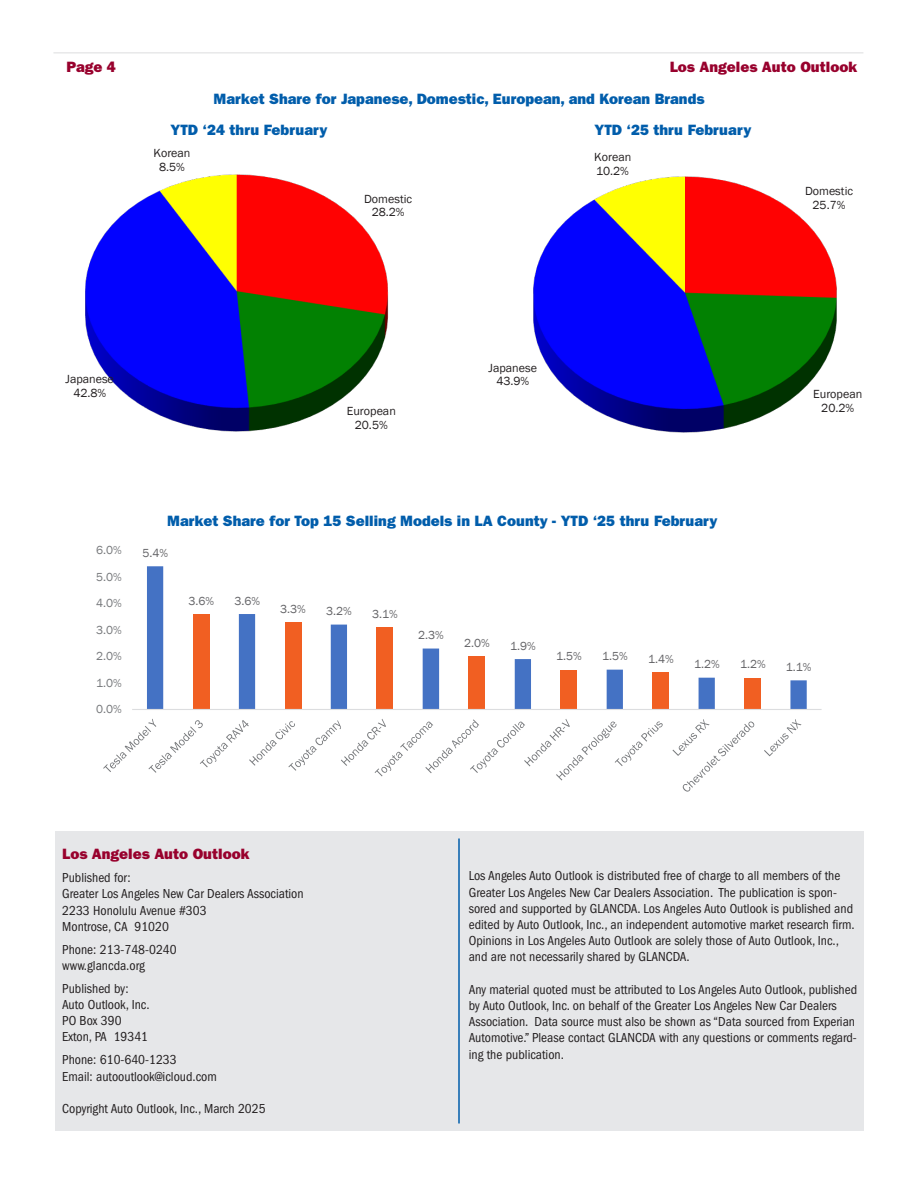
<style>
.page{position:relative;width:918px;height:1188px;background:#fff}
.page>*{position:absolute;margin:0;border:0;box-sizing:border-box;transform-origin:0 0}
.Graph_and_Table_Headers{font:15px "ITC Franklin Gothic Std Hvy";color:#015dab}
.t1{font:15px "ITC Franklin Gothic Std Hvy";color:#98012d}
.t2{font:condensed 13.5px/16.2px "ITC Franklin Gothic Std";color:#231f20}
.t3{font:12.15px/13.8px "Franklin Gothic";color:#231f20;text-align:center}
.t4{font:12px "Franklin Gothic";color:#636366}
.t5{font:12px "Franklin Gothic";color:#76787b}
</style>
<div class="page">
<img style="left:85px;top:174px;width:304px;height:258px">
<img style="left:533px;top:176px;width:304px;height:257px">
<div style="left:56px;top:831px;width:808px;height:300px;background:#e6e7e9"></div>
<hr style="left:53px;top:52px;width:810px;height:1px;background:#dcdddf">
<hr style="left:458px;top:838px;width:2px;height:285px;background:#015dab">
<svg style="left:147px;top:566px;width:660px;height:143px"></svg>
<hr style="left:132px;top:709px;width:690px;height:1px;background:#dcdddf">
<svg style="left:103px;top:719px;width:560px;height:62px"></svg>
<svg style="left:672px;top:719px;width:82px;height:73px"></svg>
<svg style="left:764px;top:719px;width:38px;height:37px"></svg>
<p class="t1" style="left:67px;top:58px;width:51px">Page 4</p>
<p class="t1" style="left:670px;top:58px;width:189px">Los Angeles Auto Outlook</p>
<p class="Graph_and_Table_Headers" style="left:214px;top:90px;width:492px">Market Share for Japanese, Domestic, European, and Korean Brands</p>
<p class="Graph_and_Table_Headers" style="left:171px;top:121px;width:159px">YTD ‘24 thru February</p>
<p class="Graph_and_Table_Headers" style="left:595px;top:121px;width:159px">YTD ‘25 thru February</p>
<p class="t3" style="left:153px;top:146px;width:39px">Korean<br>8.5%</p>
<p class="t3" style="left:364px;top:192px;width:50px">Domestic<br>28.2%</p>
<p class="t3" style="left:594px;top:150px;width:39px;text-align:left">Korean<br>10.2%</p>
<p class="t3" style="left:805px;top:184px;width:50px">Domestic<br>25.7%</p>
<p class="t3" style="left:66px;top:372px;width:50px">Japanese<br>42.8%</p>
<p class="t3" style="left:347px;top:404px;width:51px">European<br>20.5%</p>
<p class="t3" style="left:489px;top:361px;width:50px">Japanese<br>43.9%</p>
<p class="t3" style="left:813px;top:388px;width:51px">European<br>20.2%</p>
<p class="t5" style="left:96px;top:543px;width:27px">6.0%</p>
<p class="t5" style="left:96px;top:569px;width:27px">5.0%</p>
<p class="t5" style="left:96px;top:596px;width:27px">4.0%</p>
<p class="t5" style="left:96px;top:622px;width:27px">3.0%</p>
<p class="t5" style="left:96px;top:649px;width:27px">2.0%</p>
<p class="t5" style="left:96px;top:675px;width:27px">1.0%</p>
<p class="t5" style="left:96px;top:702px;width:27px">0.0%</p>
<p class="Graph_and_Table_Headers" style="left:167px;top:512px;width:552px">Market Share for Top 15 Selling Models in LA County - YTD ‘25 thru February</p>
<p class="t4" style="left:142px;top:545px;width:27px">5.4%</p>
<p class="t4" style="left:188px;top:593px;width:27px">3.6%</p>
<p class="t4" style="left:234px;top:593px;width:27px">3.6%</p>
<p class="t4" style="left:280px;top:601px;width:27px">3.3%</p>
<p class="t4" style="left:326px;top:604px;width:27px">3.2%</p>
<p class="t4" style="left:372px;top:607px;width:27px">3.1%</p>
<p class="t4" style="left:418px;top:628px;width:27px">2.3%</p>
<p class="t4" style="left:464px;top:636px;width:27px">2.0%</p>
<p class="t4" style="left:510px;top:638px;width:27px">1.9%</p>
<p class="t4" style="left:556px;top:649px;width:27px">1.5%</p>
<p class="t4" style="left:602px;top:649px;width:27px">1.5%</p>
<p class="t4" style="left:648px;top:652px;width:27px">1.4%</p>
<p class="t4" style="left:694px;top:657px;width:27px">1.2%</p>
<p class="t4" style="left:740px;top:657px;width:27px">1.2%</p>
<p class="t4" style="left:786px;top:660px;width:27px">1.1%</p>
<p class="t1" style="left:62px;top:845px;width:189px">Los Angeles Auto Outlook</p>
<p class="t2" style="left:62px;top:870px;width:70px">Published for:</p>
<p class="t2" style="left:62px;top:886px;width:243px">Greater Los Angeles New Car Dealers Association</p>
<p class="t2" style="left:62px;top:902px;width:146px">2233 Honolulu Avenue #303</p>
<p class="t2" style="left:62px;top:918px;width:108px">Montrose, CA 91020</p>
<p class="t2" style="left:62px;top:941px;width:116px">Phone: 213-748-0240</p>
<p class="t2" style="left:62px;top:958px;width:84px">www.glancda.org</p>
<p class="t2" style="left:62px;top:980px;width:68px">Published by:</p>
<p class="t2" style="left:62px;top:997px;width:89px">Auto Outlook, Inc.</p>
<p class="t2" style="left:62px;top:1013px;width:61px">PO Box 390</p>
<p class="t2" style="left:62px;top:1029px;width:87px">Exton, PA 19341</p>
<p class="t2" style="left:62px;top:1052px;width:116px">Phone: 610-640-1233</p>
<p class="t2" style="left:62px;top:1068px;width:156px">Email: autooutlook@icloud.com</p>
<p class="t2" style="left:62px;top:1101px;width:205px">Copyright Auto Outlook, Inc., March 2025</p>
<p class="t2" style="left:469px;top:868px;width:388px">Los Angeles Auto Outlook is distributed free of charge to all members of the Greater Los Angeles New Car Dealers Association. The publication is spon&shy;sored and supported by GLANCDA. Los Angeles Auto Outlook is published and edited by Auto Outlook, Inc., an independent automotive market research firm.<br>Opinions in Los Angeles Auto Outlook are solely those of Auto Outlook, Inc., and are not necessarily shared by GLANCDA.</p>
<p class="t2" style="left:469px;top:981px;width:390px">Any material quoted must be attributed to Los Angeles Auto Outlook, published by Auto Outlook, Inc. on behalf of the Greater Los Angeles New Car Dealers Association. Data source must also be shown as “Data sourced from Experian Automotive.” Please contact GLANCDA with any questions or comments regard&shy;ing the publication.</p>
</div>
